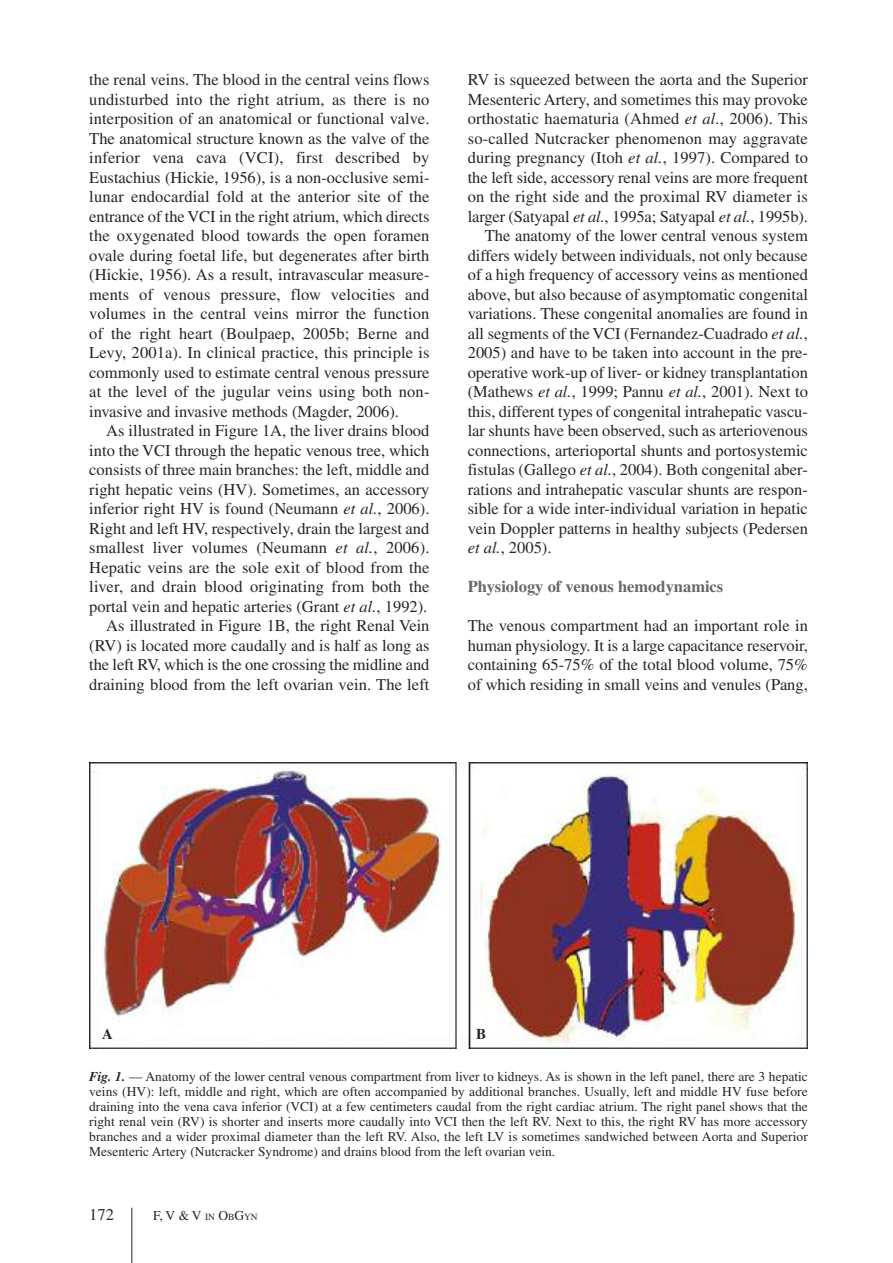
<style>
.page{position:relative;width:893px;height:1263px;background:#fff}
.page>*{position:absolute;margin:0;border:0;box-sizing:border-box;transform-origin:0 0}
.t1{font:16.5px/19.5px "Times";color:#272627;text-align:justify}
.t2{font:700 16.5px "Times";color:#686768}
.t3{font:700 15px "Times";color:#272627}
.t4{font:13.5px/15px "Times";color:#272627;text-align:justify}
.s1{font-style:italic}
.s2{font-weight:700;font-style:italic}
.s3{font-size:9.45px}
</style>
<div class="page">
<hr style="left:131px;top:1208px;width:1px;height:55px;background:#272627">
<img style="left:89px;top:763px;width:719px;height:286px">
<p class="t1" style="left:89px;top:72px;width:342px">the renal veins. The blood in the central veins flows undisturbed into the right atrium, as there is no interposition of an anatomical or functional valve.<br>The anatomical structure known as the valve of the inferior vena cava (VCI), first described by Eustachius (Hickie, 1956), is a non-occlusive semi&shy;lunar endocardial fold at the anterior site of the entrance of the VCI in the right atrium, which directs the oxygenated blood towards the open foramen ovale during foetal life, but degenerates after birth (Hickie, 1956). As a result, intravascular measure&shy;ments of venous pressure, flow velocities and volumes in the central veins mirror the function of the right heart (Boulpaep, 2005b; Berne and Levy, 2001a). In clinical practice, this principle is commonly used to estimate central venous pressure at the level of the jugular veins using both non&shy;invasive and invasive methods (Magder, 2006).</p>
<p class="t1" style="left:89px;top:423px;width:342px;text-align:right">As illustrated in Figure 1A, the liver drains blood into the VCI through the hepatic venous tree, which consists of three main branches: the left, middle and right hepatic veins (HV). Sometimes, an accessory inferior right HV is found (Neumann <span class="s1">et al.</span>, 2006).<br>Right and left HV, respectively, drain the largest and smallest liver volumes (Neumann <span class="s1">et al.</span>, 2006).<br>Hepatic veins are the sole exit of blood from the liver, and drain blood originating from both the portal vein and hepatic arteries (Grant <span class="s1">et al.</span>, 1992).<br>As illustrated in Figure 1B, the right Renal Vein (RV) is located more caudally and is half as long as the left RV, which is the one crossing the midline and draining blood from the left ovarian vein. The left</p>
<p class="t1" style="left:468px;top:72px;width:342px">RV is squeezed between the aorta and the Superior</p>
<p class="t1" style="left:468px;top:91px;width:342px">Mesenteric Artery, and sometimes this may provoke</p>
<p class="t1" style="left:468px;top:111px;width:342px">orthostatic haematuria (Ahmed <span class="s1">et al.</span>, 2006). This</p>
<p class="t1" style="left:468px;top:130px;width:342px">so-called Nutcracker phenomenon may aggravate</p>
<p class="t1" style="left:468px;top:150px;width:342px">during pregnancy (Itoh <span class="s1">et al.</span>, 1997). Compared to</p>
<p class="t1" style="left:468px;top:169px;width:342px">the left side, accessory renal veins are more frequent</p>
<p class="t1" style="left:468px;top:189px;width:342px">on the right side and the proximal RV diameter is</p>
<p class="t1" style="left:468px;top:208px;width:342px">larger (Satyapal <span class="s1">et al.</span>, 1995a; Satyapal <span class="s1">et al.</span>, 1995b).</p>
<p class="t1" style="left:485px;top:228px;width:325px">The anatomy of the lower central venous system</p>
<p class="t1" style="left:468px;top:247px;width:342px">differs widely between individuals, not only because</p>
<p class="t1" style="left:468px;top:267px;width:342px">of a high frequency of accessory veins as mentioned</p>
<p class="t1" style="left:468px;top:286px;width:342px">above, but also because of asymptomatic congenital</p>
<p class="t1" style="left:468px;top:306px;width:342px">variations. These congenital anomalies are found in</p>
<p class="t1" style="left:468px;top:325px;width:342px">all segments of the VCI (Fernandez-Cuadrado <span class="s1">et al.</span>,</p>
<p class="t1" style="left:468px;top:345px;width:342px">2005) and have to be taken into account in the pre-</p>
<p class="t1" style="left:468px;top:364px;width:342px">operative work-up of liver- or kidney transplantation</p>
<p class="t1" style="left:468px;top:384px;width:342px">(Mathews <span class="s1">et al.</span>, 1999; Pannu <span class="s1">et al.</span>, 2001). Next to</p>
<p class="t1" style="left:468px;top:403px;width:342px">this, different types of congenital intrahepatic vascu-</p>
<p class="t1" style="left:468px;top:423px;width:342px">lar shunts have been observed, such as arteriovenous</p>
<p class="t1" style="left:468px;top:442px;width:342px">connections, arterioportal shunts and portosystemic</p>
<p class="t1" style="left:468px;top:462px;width:342px">fistulas (Gallego <span class="s1">et al.</span>, 2004). Both congenital aber-</p>
<p class="t1" style="left:468px;top:481px;width:342px">rations and intrahepatic vascular shunts are respon-</p>
<p class="t1" style="left:468px;top:501px;width:342px">sible for a wide inter-individual variation in hepatic</p>
<p class="t1" style="left:468px;top:520px;width:342px">vein Doppler patterns in healthy subjects (Pedersen</p>
<p class="t1" style="left:468px;top:540px;width:85px"><span class="s1">et al.</span>, 2005).</p>
<p class="t2" style="left:468px;top:581px;width:257px">Physiology of venous hemodynamics</p>
<p class="t1" style="left:468px;top:618px;width:342px">The venous compartment had an important role in human physiology. It is a large capacitance reservoir, containing 65-75% of the total blood volume, 75% of which residing in small veins and venules (Pang,</p>
<p class="t3" style="left:102px;top:1029px;width:12px">A</p>
<p class="t3" style="left:476px;top:1029px;width:12px">B</p>
<p class="t4" style="left:89px;top:1070px;width:720px"><span class="s2">Fig. 1.</span> — Anatomy of the lower central venous compartment from liver to kidneys. As is shown in the left panel, there are 3 hepatic veins (HV): left, middle and right, which are often accompanied by additional branches. Usually, left and middle HV fuse before draining into the vena cava inferior (VCI) at a few centimeters caudal from the right cardiac atrium. The right panel shows that the right renal vein (RV) is shorter and inserts more caudally into VCI then the left RV. Next to this, the right RV has more accessory branches and a wider proximal diameter than the left RV. Also, the left LV is sometimes sandwiched between Aorta and Superior Mesenteric Artery (Nutcracker Syndrome) and drains blood from the left ovarian vein.</p>
<p class="t1" style="left:89px;top:1206px;width:26px">172</p>
<p class="t4" style="left:153px;top:1209px;width:106px">F, V &amp; V <span class="s3">IN</span> O<span class="s3">B</span>G<span class="s3">YN</span></p>
</div>
